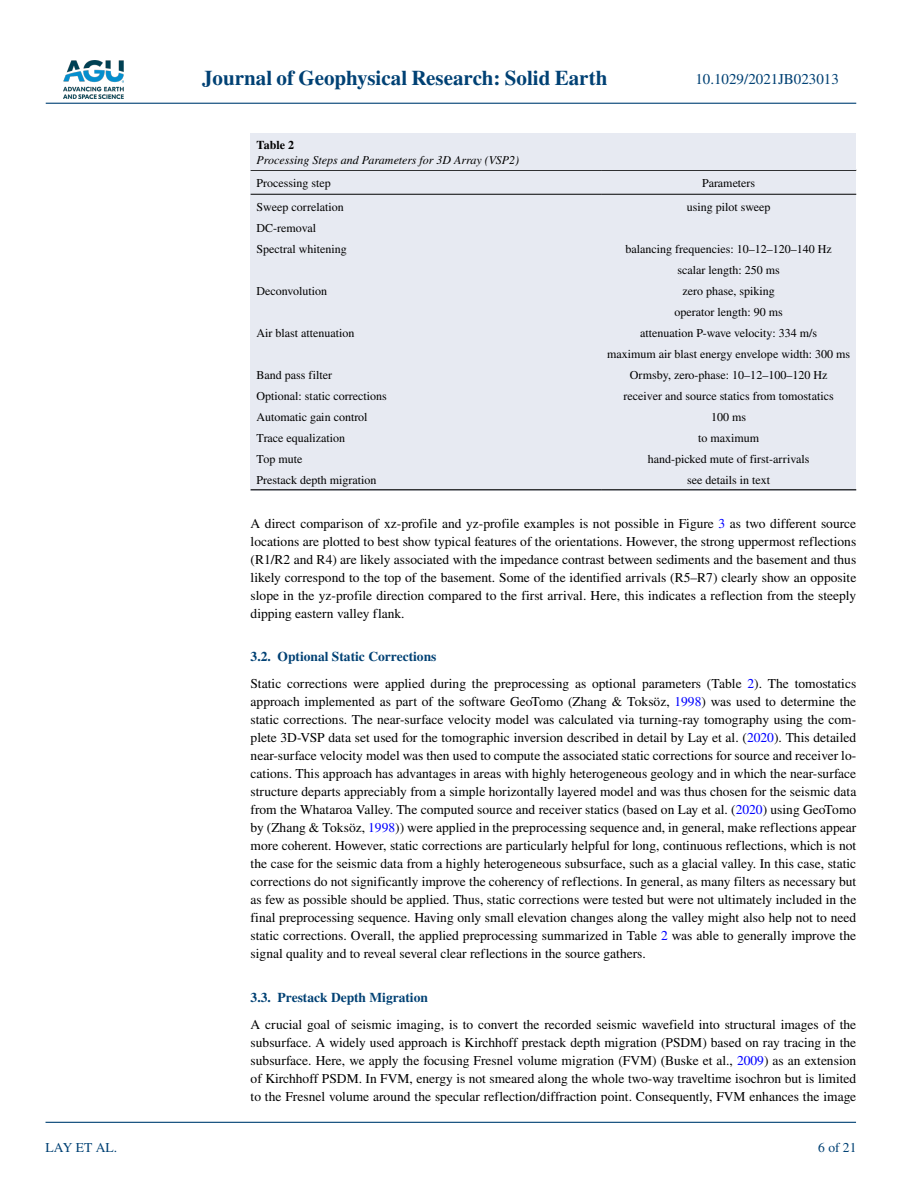
<style>
.page{position:relative;width:902px;height:1183px;background:#fff}
.page>*{position:absolute;margin:0;border:0;box-sizing:border-box;transform-origin:0 0}
.t1{font:700 21px "STIX";color:#004174}
.t2{font:15px "STIX";color:#004174}
.t3{font:13.5px/18px "STIX";color:#000;text-align:justify}
.t4{font:700 13.5px "STIX";color:#004174}
.t5{font:13.5px "STIX";color:#004174}
.t6{font:12px/21px "STIX";color:#000;text-align:center}
.t7{font:italic 12px "STIX";color:#000}
.t8{font:700 12px "STIX";color:#000}
.s1{color:#00f}
.s2{font-weight:700;color:#004174}
</style>
<div class="page">
<img style="left:63px;top:60px;width:60px;height:39px">
<hr style="left:46px;top:103px;width:810px;height:1px;background:#004174">
<hr style="left:45px;top:1121px;width:810px;height:1px;background:#004174">
<div style="left:250px;top:170px;width:606px;height:320px;background:#e7eaf2"></div>
<hr style="left:250px;top:170px;width:351px;height:1px;background:#000">
<hr style="left:250px;top:194px;width:351px;height:1px;background:#000">
<hr style="left:601px;top:170px;width:255px;height:1px;background:#000">
<hr style="left:601px;top:194px;width:255px;height:1px;background:#000">
<hr style="left:250px;top:489px;width:351px;height:1px;background:#000">
<hr style="left:601px;top:489px;width:255px;height:1px;background:#000">
<div style="left:250px;top:134px;width:606px;height:36px;background:#e7eaf2"></div>
<p class="t5" style="left:45px;top:1138px;width:73px">LAY ET AL.</p>
<h1 class="t1" style="left:202px;top:66px;width:407px">Journal of Geophysical Research: Solid Earth</h1>
<p class="t8" style="left:256px;top:137px;width:39px">Table 2</p>
<p class="t7" style="left:256px;top:151px;width:264px">Processing Steps and Parameters for 3D Array (VSP2)</p>
<p class="t2" style="left:695px;top:69px;width:145px">10.1029/2021JB023013</p>
<p class="t6" style="left:256px;top:173px;width:76px">Processing step</p>
<p class="t6" style="left:702px;top:173px;width:55px">Parameters</p>
<p class="t6" style="left:256px;top:197px;width:89px">Sweep correlation</p>
<p class="t6" style="left:686px;top:197px;width:85px">using pilot sweep</p>
<p class="t6" style="left:256px;top:218px;width:92px;text-align:left">DC-removal<br>Spectral whitening</p>
<p class="t6" style="left:625px;top:239px;width:208px">balancing frequencies: 10–12–120–140 Hz scalar length: 250 ms</p>
<p class="t6" style="left:256px;top:281px;width:72px">Deconvolution</p>
<p class="t6" style="left:674px;top:281px;width:110px">zero phase, spiking operator length: 90 ms</p>
<p class="t6" style="left:256px;top:323px;width:99px">Air blast attenuation</p>
<p class="t6" style="left:607px;top:323px;width:244px">attenuation P-wave velocity: 334 m/s<br>maximum air blast energy envelope width: 300 ms</p>
<p class="t6" style="left:256px;top:365px;width:77px">Band pass filter</p>
<p class="t6" style="left:630px;top:365px;width:199px">Ormsby, zero-phase: 10–12–100–120 Hz</p>
<p class="t6" style="left:256px;top:386px;width:132px">Optional: static corrections</p>
<p class="t6" style="left:623px;top:386px;width:211px">receiver and source statics from tomostatics</p>
<p class="t6" style="left:256px;top:407px;width:112px">Automatic gain control</p>
<p class="t6" style="left:711px;top:407px;width:37px">100 ms</p>
<p class="t6" style="left:256px;top:428px;width:90px">Trace equalization</p>
<p class="t6" style="left:698px;top:428px;width:62px">to maximum</p>
<p class="t6" style="left:256px;top:449px;width:47px">Top mute</p>
<p class="t6" style="left:647px;top:449px;width:163px">hand-picked mute of first-arrivals</p>
<p class="t6" style="left:256px;top:470px;width:121px">Prestack depth migration</p>
<p class="t6" style="left:687px;top:470px;width:84px">see details in text</p>
<p class="t3" style="left:250px;top:514px;width:607px">A direct comparison of xz-profile and yz-profile examples is not possible in Figure <span class="s1">3</span> as two different source locations are plotted to best show typical features of the orientations. However, the strong uppermost reflections (R1/R2 and R4) are likely associated with the impedance contrast between sediments and the basement and thus likely correspond to the top of the basement. Some of the identified arrivals (R5–R7) clearly show an opposite slope in the yz-profile direction compared to the first arrival. Here, this indicates a reflection from the steeply dipping eastern valley flank.</p>
<p class="t3" style="left:250px;top:643px;width:607px;line-height:27px"><span class="s2">3.2. Optional Static Corrections<br></span>Static corrections were applied during the preprocessing as optional parameters (Table <span class="s1">2</span>). The tomostatics</p>
<p class="t3" style="left:250px;top:693px;width:607px">approach implemented as part of the software GeoTomo (Zhang &amp; Toksöz, <span class="s1">1998</span>) was used to determine the static corrections. The near-surface velocity model was calculated via turning-ray tomography using the com&shy;plete 3D-VSP data set used for the tomographic inversion described in detail by Lay et al. (<span class="s1">2020</span>). This detailed near-surface velocity model was then used to compute the associated static corrections for source and receiver lo&shy;cations. This approach has advantages in areas with highly heterogeneous geology and in which the near-surface structure departs appreciably from a simple horizontally layered model and was thus chosen for the seismic data from the Whataroa Valley. The computed source and receiver statics (based on Lay et al. (<span class="s1">2020</span>) using GeoTomo by (Zhang &amp; Toksöz, <span class="s1">1998</span>)) were applied in the preprocessing sequence and, in general, make reflections appear more coherent. However, static corrections are particularly helpful for long, continuous reflections, which is not the case for the seismic data from a highly heterogeneous subsurface, such as a glacial valley. In this case, static corrections do not significantly improve the coherency of reflections. In general, as many filters as necessary but as few as possible should be applied. Thus, static corrections were tested but were not ultimately included in the final preprocessing sequence. Having only small elevation changes along the valley might also help not to need static corrections. Overall, the applied preprocessing summarized in Table <span class="s1">2</span> was able to generally improve the signal quality and to reveal several clear reflections in the source gathers.</p>
<p class="t4" style="left:250px;top:988px;width:179px">3.3. Prestack Depth Migration</p>
<p class="t3" style="left:250px;top:1015px;width:607px">A crucial goal of seismic imaging, is to convert the recorded seismic wavefield into structural images of the subsurface. A widely used approach is Kirchhoff prestack depth migration (PSDM) based on ray tracing in the subsurface. Here, we apply the focusing Fresnel volume migration (FVM) (Buske et al., <span class="s1">2009</span>) as an extension of Kirchhoff PSDM. In FVM, energy is not smeared along the whole two-way traveltime isochron but is limited to the Fresnel volume around the specular reflection/diffraction point. Consequently, FVM enhances the image</p>
<p class="t5" style="left:818px;top:1138px;width:40px">6 of 21</p>
</div>
